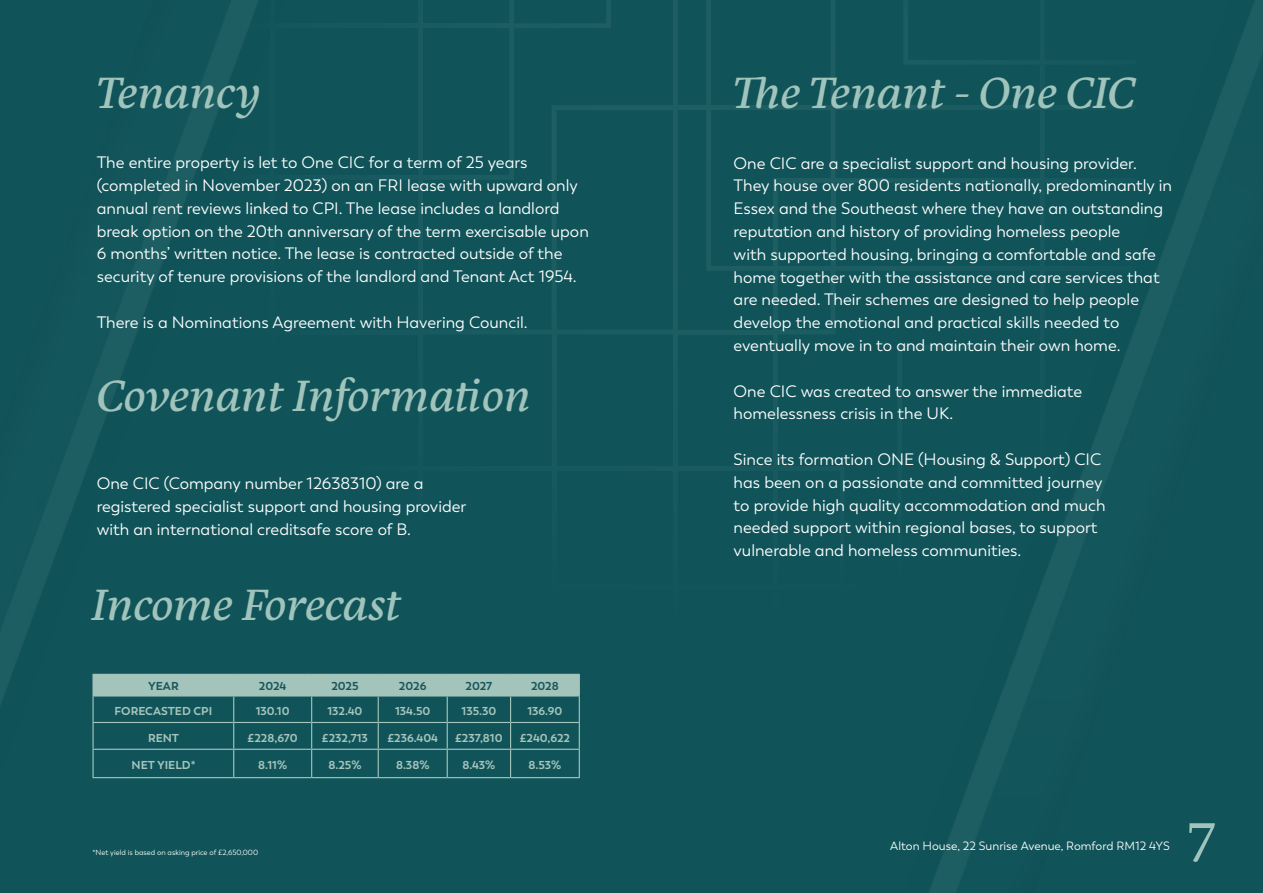
<style>
.page{position:relative;width:1263px;height:893px;background:#10545a}
.page>*{position:absolute;margin:0;border:0;box-sizing:border-box;transform-origin:0 0}
.t1{font:56.7px "Eskorte Latin";color:#a0c3bb}
.t2{font:italic 45px "Eskorte Latin";color:#a0c3bb}
.t3{font:16.5px/22.8px "Boston";color:#fff}
.t4{font:12px "Boston";color:#fff}
.t5{font:700 11.4px "Boston";color:#a5c4bb}
.t6{font:700 11.4px "Boston";color:#1b555c}
.t7{font:7.5px "Boston";color:#fff}
</style>
<div class="page">
<div style="left:678px;top:105px;width:28px;height:5px;background:#1e5e63"></div>
<svg style="left:706px;top:0;width:67px;height:180px"></svg>
<svg style="left:514px;top:0;width:164px;height:180px"></svg>
<svg style="left:513px;top:180px;width:260px;height:227px"></svg>
<svg style="left:773px;top:0;width:121px;height:400px"></svg>
<svg style="left:433px;top:0;width:81px;height:179px"></svg>
<img style="left:0;top:0;width:294px;height:779px">
<img style="left:894px;top:0;width:369px;height:893px">
<hr style="left:92px;top:674px;width:142px;height:1px;background:#a3c4bb">
<hr style="left:92px;top:675px;width:2px;height:20px;background:#a3c4bb">
<hr style="left:92px;top:695px;width:142px;height:1px;background:#a3c4bb">
<hr style="left:92px;top:696px;width:2px;height:26px;background:#a3c4bb">
<hr style="left:92px;top:722px;width:142px;height:1px;background:#a3c4bb">
<hr style="left:92px;top:723px;width:2px;height:26px;background:#a3c4bb">
<hr style="left:92px;top:749px;width:142px;height:1px;background:#a3c4bb">
<hr style="left:92px;top:750px;width:2px;height:27px;background:#a3c4bb">
<svg style="left:93px;top:674px;width:487px;height:103px"></svg>
<hr style="left:92px;top:777px;width:142px;height:1px;background:#a3c4bb">
<hr style="left:234px;top:777px;width:78px;height:1px;background:#a3c4bb">
<hr style="left:312px;top:777px;width:66px;height:1px;background:#a3c4bb">
<hr style="left:378px;top:777px;width:69px;height:1px;background:#a3c4bb">
<hr style="left:447px;top:777px;width:64px;height:1px;background:#a3c4bb">
<hr style="left:511px;top:777px;width:69px;height:1px;background:#a3c4bb">
<h2 class="t2" style="left:97px;top:59px;width:166px">Tenancy</h2>
<p class="t3" style="left:97px;top:151px;width:494px">The entire property is let to One CIC for a term of 25 years (completed in November 2023) on an FRI lease with upward only annual rent reviews linked to CPI. The lease includes a landlord break option on the 20th anniversary of the term exercisable upon 6 months’ written notice. The lease is contracted outside of the security of tenure provisions of the landlord and Tenant Act 1954.</p>
<p class="t3" style="left:97px;top:311px;width:432px">There is a Nominations Agreement with Havering Council.</p>
<h2 class="t2" style="left:97px;top:362px;width:435px">Covenant Information</h2>
<p class="t3" style="left:97px;top:472px;width:371px">One CIC (Company number 12638310) are a registered specialist support and housing provider with an international creditsafe score of B.</p>
<h2 class="t2" style="left:92px;top:571px;width:310px">Income Forecast</h2>
<p class="t6" style="left:148px;top:679px;width:32px">YEAR</p>
<p class="t6" style="left:259px;top:679px;width:29px">2024</p>
<p class="t6" style="left:331px;top:679px;width:29px">2025</p>
<p class="t6" style="left:399px;top:679px;width:29px">2026</p>
<p class="t6" style="left:465px;top:679px;width:28px">2027</p>
<p class="t6" style="left:531px;top:679px;width:29px">2028</p>
<p class="t5" style="left:115px;top:704px;width:99px">FORECASTED CPI</p>
<p class="t5" style="left:256px;top:704px;width:35px">130.10</p>
<p class="t5" style="left:327px;top:704px;width:37px">132.40</p>
<p class="t5" style="left:395px;top:704px;width:37px">134.50</p>
<p class="t5" style="left:461px;top:704px;width:36px">135.30</p>
<p class="t5" style="left:527px;top:704px;width:37px">136.90</p>
<p class="t5" style="left:148px;top:730px;width:33px">RENT</p>
<p class="t5" style="left:248px;top:730px;width:52px">£228,670</p>
<p class="t5" style="left:322px;top:730px;width:48px">£232,713</p>
<p class="t5" style="left:387px;top:730px;width:52px">£236.404</p>
<p class="t5" style="left:455px;top:730px;width:49px">£237,810</p>
<p class="t5" style="left:520px;top:730px;width:52px">£240,622</p>
<p class="t5" style="left:132px;top:758px;width:66px">NET YIELD*</p>
<p class="t5" style="left:258px;top:758px;width:30px">8.11%</p>
<p class="t5" style="left:328px;top:758px;width:34px">8.25%</p>
<p class="t5" style="left:396px;top:758px;width:35px">8.38%</p>
<p class="t5" style="left:462px;top:758px;width:34px">8.43%</p>
<p class="t5" style="left:528px;top:758px;width:34px">8.53%</p>
<p class="t7" style="left:92px;top:848px;width:167px">*Net yield is based on asking price of £2,650,000</p>
<h2 class="t2" style="left:734px;top:59px;width:404px">The Tenant - One CIC</h2>
<p class="t3" style="left:734px;top:152px;width:440px">One CIC are a specialist support and housing provider.<br>They house over 800 residents nationally, predominantly in Essex and the Southeast where they have an outstanding reputation and history of providing homeless people<br>with supported housing, bringing a comfortable and safe home together with the assistance and care services that are needed. Their schemes are designed to help people develop the emotional and practical skills needed to eventually move in to and maintain their own home.</p>
<p class="t3" style="left:734px;top:380px;width:350px">One CIC was created to answer the immediate homelessness crisis in the UK.</p>
<p class="t3" style="left:734px;top:448px;width:374px">Since its formation ONE (Housing &amp; Support) CIC has been on a passionate and committed journey to provide high quality accommodation and much needed support within regional bases, to support vulnerable and homeless communities.</p>
<p class="t4" style="left:890px;top:839px;width:281px">Alton House, 22 Sunrise Avenue, Romford RM12 4YS</p>
<h1 class="t1" style="left:1187px;top:808px;width:32px">7</h1>
</div>
